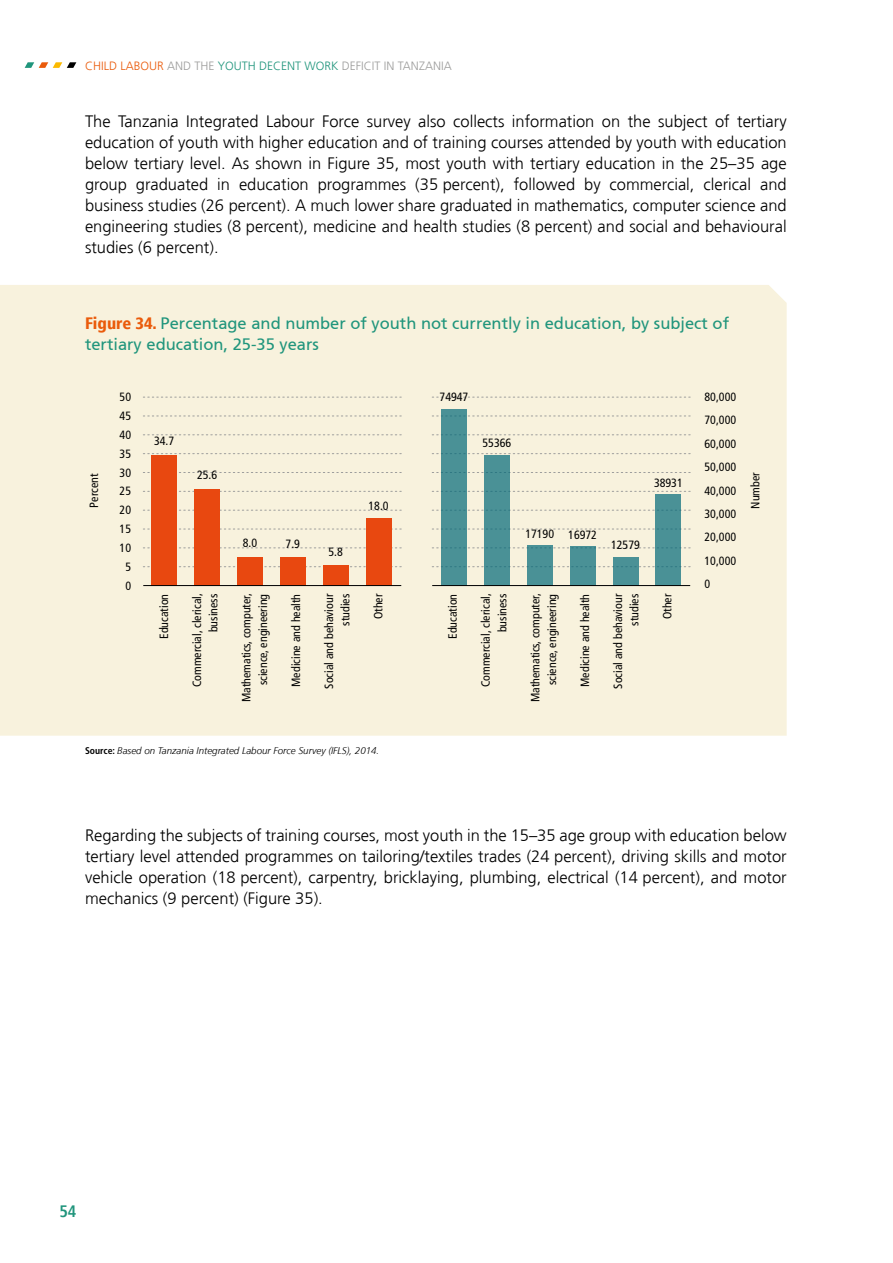
<style>
.page{position:relative;width:893px;height:1263px;background:#fff}
.page>*{position:absolute;margin:0;border:0;box-sizing:border-box;transform-origin:0 0}
.t1{font:300 16.5px/21px "Frutiger";color:#000;text-align:justify}
.t2{font:16.5px/21px "Frutiger Roman";color:#20957c}
.t3{font:700 condensed 16.5px "Frutiger";color:#20957c}
.t4{font:condensed 12px/18.9px "Frutiger LT Std";color:#000;text-align:right}
.t5{font:300 12px "Frutiger";color:#9d9d9c}
.t6{font:italic 300 9.75px "Frutiger";color:#000}
.s1{color:#ea5b0b}
.s2{color:#20957c}
.s3{font-family:"Frutiger";font-weight:900;font-stretch:condensed;color:#ea5b0b}
.s4{font-family:"Frutiger LT Std";font-weight:700;font-style:normal;font-stretch:condensed}
</style>
<div class="page">
<svg style="left:25px;top:62px;width:51px;height:6px"></svg>
<div style="left:0;top:285px;width:787px;height:451px;background:#f8f2dd"></div>
<svg style="left:143px;top:547px;width:258px;height:1px"></svg>
<svg style="left:143px;top:529px;width:258px;height:1px"></svg>
<svg style="left:143px;top:491px;width:258px;height:1px"></svg>
<svg style="left:143px;top:510px;width:258px;height:1px"></svg>
<svg style="left:143px;top:453px;width:258px;height:1px"></svg>
<svg style="left:143px;top:472px;width:258px;height:1px"></svg>
<svg style="left:143px;top:434px;width:258px;height:1px"></svg>
<svg style="left:143px;top:416px;width:258px;height:1px"></svg>
<svg style="left:143px;top:397px;width:258px;height:1px"></svg>
<svg style="left:143px;top:566px;width:258px;height:1px"></svg>
<div style="left:151px;top:455px;width:26px;height:130px;background:#e84810"></div>
<div style="left:237px;top:557px;width:26px;height:28px;background:#e84810"></div>
<div style="left:194px;top:489px;width:26px;height:96px;background:#e84810"></div>
<div style="left:280px;top:557px;width:26px;height:28px;background:#e84810"></div>
<div style="left:323px;top:565px;width:26px;height:20px;background:#e84810"></div>
<div style="left:366px;top:518px;width:25px;height:67px;background:#e84810"></div>
<hr style="left:143px;top:585px;width:258px;height:1px;background:#000">
<svg style="left:432px;top:547px;width:258px;height:1px"></svg>
<svg style="left:432px;top:529px;width:258px;height:1px"></svg>
<svg style="left:432px;top:491px;width:258px;height:1px"></svg>
<svg style="left:432px;top:510px;width:258px;height:1px"></svg>
<svg style="left:432px;top:453px;width:258px;height:1px"></svg>
<svg style="left:432px;top:472px;width:258px;height:1px"></svg>
<svg style="left:432px;top:434px;width:258px;height:1px"></svg>
<svg style="left:432px;top:416px;width:258px;height:1px"></svg>
<svg style="left:432px;top:397px;width:258px;height:1px"></svg>
<svg style="left:432px;top:566px;width:258px;height:1px"></svg>
<div style="left:441px;top:409px;width:26px;height:176px;background:#4a9196"></div>
<div style="left:527px;top:545px;width:26px;height:40px;background:#4a9196"></div>
<div style="left:484px;top:455px;width:26px;height:130px;background:#4a9196"></div>
<div style="left:570px;top:546px;width:26px;height:39px;background:#4a9196"></div>
<div style="left:613px;top:557px;width:25px;height:28px;background:#4a9196"></div>
<div style="left:655px;top:494px;width:26px;height:91px;background:#4a9196"></div>
<hr style="left:432px;top:585px;width:258px;height:1px;background:#000">
<p class="t5" style="left:85px;top:59px;width:368px"><span class="s1">CHILD LABOUR</span> AND THE <span class="s2">YOUTH DECENT WORK</span> DEFICIT IN TANZANIA</p>
<p class="t1" style="left:85px;top:111px;width:703px">The Tanzania Integrated Labour Force survey also collects information on the subject of tertiary education of youth with higher education and of training courses attended by youth with education below tertiary level. As shown in Figure 35, most youth with tertiary education in the 25–35 age group graduated in education programmes (35 percent), followed by commercial, clerical and business studies (26 percent). A much lower share graduated in mathematics, computer science and engineering studies (8 percent), medicine and health studies (8 percent) and social and behavioural studies (6 percent).</p>
<p class="t2" style="left:85px;top:313px;width:645px"><span class="s3">Figure 34.</span> Percentage and number of youth not currently in education, by subject of tertiary education, 25-35 years</p>
<p class="t4" style="left:85px;top:507px;width:35px;rotate:-90deg">Percent</p>
<p class="t4" style="left:120px;top:387px;width:13px;text-align:center">50<br>45<br>40<br>35<br>30<br>25<br>20<br>15<br>10<br>5<br>0</p>
<p class="t4" style="left:154px;top:431px;width:22px">34.7</p>
<p class="t4" style="left:197px;top:466px;width:22px">25.6</p>
<p class="t4" style="left:243px;top:533px;width:16px">8.0</p>
<p class="t4" style="left:286px;top:535px;width:16px">7.9</p>
<p class="t4" style="left:328px;top:543px;width:16px">5.8</p>
<p class="t4" style="left:368px;top:497px;width:22px">18.0</p>
<p class="t4" style="left:155px;top:639px;width:47px;rotate:-90deg">Education</p>
<p class="t4" style="left:189px;top:687px;width:95px;line-height:16.5px;rotate:-90deg">Commercial, clerical, business</p>
<p class="t4" style="left:238px;top:702px;width:110px;line-height:16.5px;rotate:-90deg">Mathematics, computer, science, engineering</p>
<p class="t4" style="left:287px;top:687px;width:95px;rotate:-90deg">Medicine and health</p>
<p class="t4" style="left:321px;top:689px;width:96px;line-height:16.5px;rotate:-90deg">Social and behaviour studies</p>
<p class="t4" style="left:369px;top:619px;width:27px;rotate:-90deg">Other</p>
<p class="t4" style="left:440px;top:388px;width:30px">74947</p>
<p class="t4" style="left:482px;top:433px;width:30px">55366</p>
<p class="t4" style="left:654px;top:473px;width:30px">38931</p>
<p class="t4" style="left:525px;top:524px;width:30px">17190</p>
<p class="t4" style="left:568px;top:525px;width:30px">16972</p>
<p class="t4" style="left:611px;top:536px;width:30px">12579</p>
<p class="t4" style="left:443px;top:639px;width:47px;rotate:-90deg">Education</p>
<p class="t4" style="left:478px;top:687px;width:95px;line-height:16.5px;rotate:-90deg">Commercial, clerical, business</p>
<p class="t4" style="left:527px;top:702px;width:110px;line-height:16.5px;rotate:-90deg">Mathematics, computer, science, engineering</p>
<p class="t4" style="left:575px;top:687px;width:95px;rotate:-90deg">Medicine and health</p>
<p class="t4" style="left:610px;top:689px;width:96px;line-height:16.5px;rotate:-90deg">Social and behaviour studies</p>
<p class="t4" style="left:658px;top:619px;width:27px;rotate:-90deg">Other</p>
<p class="t4" style="left:704px;top:385px;width:33px;line-height:23.4px;text-align:justify">80,000<br>70,000<br>60,000<br>50,000<br>40,000<br>30,000<br>20,000<br>10,000<br>0</p>
<p class="t4" style="left:746px;top:509px;width:38px;rotate:-90deg">Number</p>
<p class="t6" style="left:85px;top:745px;width:296px"><span class="s4">Source:</span> Based on Tanzania Integrated Labour Force Survey (IFLS), 2014.</p>
<p class="t1" style="left:85px;top:825px;width:703px">Regarding the subjects of training courses, most youth in the 15–35 age group with education below tertiary level attended programmes on tailoring/textiles trades (24 percent), driving skills and motor vehicle operation (18 percent), carpentry, bricklaying, plumbing, electrical (14 percent), and motor mechanics (9 percent) (Figure 35).</p>
<p class="t3" style="left:59px;top:1201px;width:19px">54</p>
</div>
